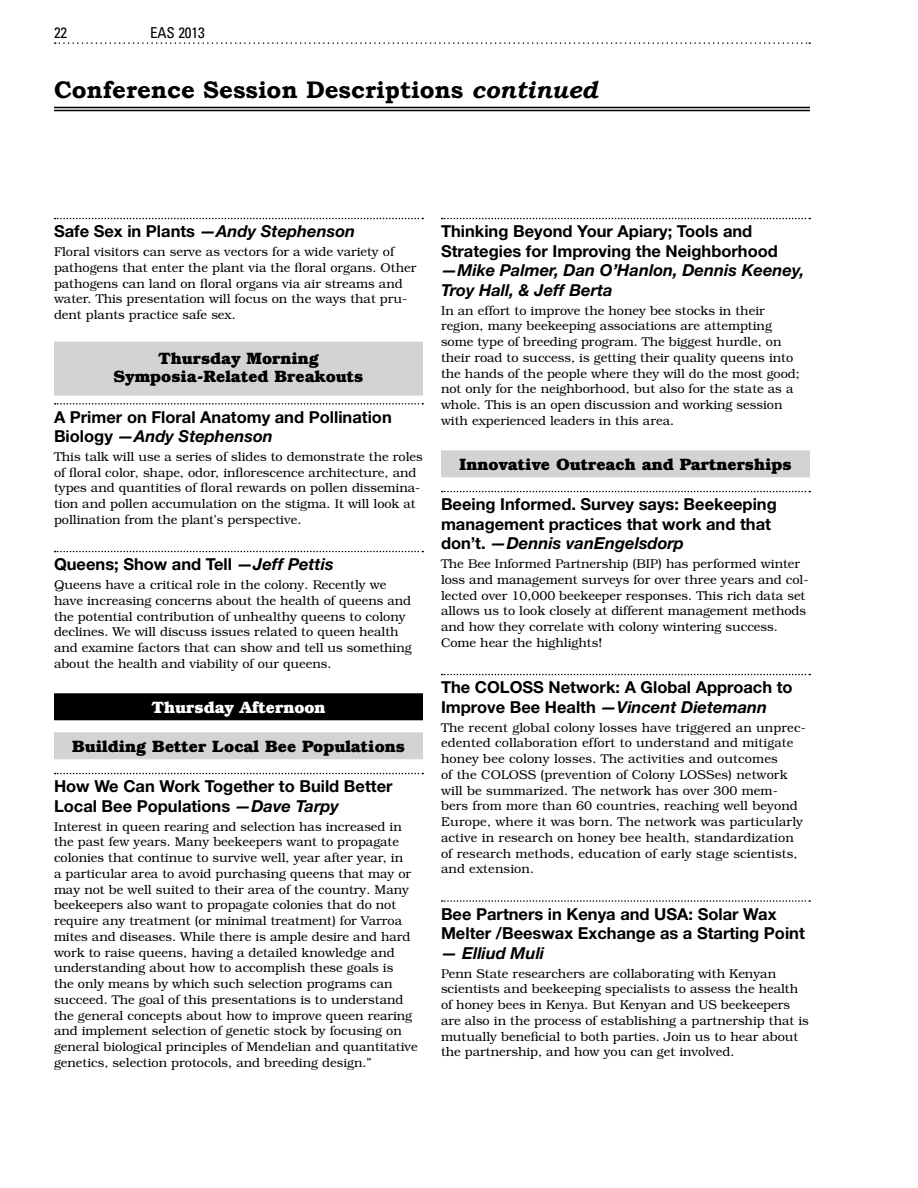
<style>
.page{position:relative;width:918px;height:1188px;background:#fff}
.page>*{position:absolute;margin:0;border:0;box-sizing:border-box;transform-origin:0 0}
.t1{font:700 24px "Bookman Old Style";color:#000}
.t2{font:700 16.5px/19.5px "Helvetica Neue LT Std";color:#000}
.t3{font:700 16.5px/18px "Bookman Std";color:#000;text-align:center}
.t4{font:italic 700 16.5px/19.5px "Helvetica Neue LT Std";color:#000}
.t5{font:700 16.5px "Bookman Std";color:#fff}
.t6{font:condensed 15px "Univers LT Std";color:#000}
.t7{font:300 12.75px/15.8px "Bookman Std";color:#000}
.s1{font-style:italic}
</style>
<div class="page">
<svg style="left:55px;top:218px;width:368px;height:1px"></svg>
<div style="left:54px;top:342px;width:369px;height:54px;background:#d1d3d4"></div>
<svg style="left:55px;top:403px;width:368px;height:2px"></svg>
<svg style="left:55px;top:551px;width:368px;height:1px"></svg>
<div style="left:54px;top:693px;width:369px;height:27px;background:#000"></div>
<div style="left:54px;top:732px;width:369px;height:27px;background:#d1d3d4"></div>
<svg style="left:55px;top:773px;width:368px;height:1px"></svg>
<svg style="left:442px;top:218px;width:368px;height:1px"></svg>
<div style="left:441px;top:450px;width:369px;height:27px;background:#d1d3d4"></div>
<svg style="left:442px;top:491px;width:368px;height:1px"></svg>
<svg style="left:442px;top:674px;width:368px;height:1px"></svg>
<svg style="left:442px;top:900px;width:368px;height:2px"></svg>
<hr style="left:54px;top:107px;width:756px;height:1px;background:#000">
<hr style="left:54px;top:110px;width:756px;height:1px;background:#000">
<svg style="left:55px;top:42px;width:755px;height:2px"></svg>
<p class="t6" style="left:54px;top:23px;width:15px">22</p>
<p class="t6" style="left:150px;top:23px;width:56px">EAS 2013</p>
<h1 class="t1" style="left:54px;top:72px;width:545px">Conference Session Descriptions <span class="s1">continued</span></h1>
<p class="t2" style="left:54px;top:221px;width:303px">Safe Sex in Plants <span class="s1">—Andy Stephenson</span></p>
<p class="t7" style="left:54px;top:244px;width:364px">Floral visitors can serve as vectors for a wide variety of pathogens that enter the plant via the floral organs. Other pathogens can land on floral organs via air streams and water. This presentation will focus on the ways that pru&shy;dent plants practice safe sex.</p>
<p class="t3" style="left:114px;top:349px;width:251px">Thursday Morning<br>Symposia-Related Breakouts</p>
<p class="t2" style="left:54px;top:407px;width:339px">A Primer on Floral Anatomy and Pollination<br>Biology <span class="s1">—Andy Stephenson</span></p>
<p class="t7" style="left:54px;top:449px;width:370px">This talk will use a series of slides to demonstrate the roles of floral color, shape, odor, inflorescence architecture, and types and quantities of floral rewards on pollen dissemina&shy;tion and pollen accumulation on the stigma. It will look at pollination from the plant’s perspective.</p>
<p class="t2" style="left:54px;top:554px;width:281px">Queens; Show and Tell <span class="s1">—Jeff Pettis</span></p>
<p class="t7" style="left:54px;top:577px;width:359px">Queens have a critical role in the colony. Recently we have increasing concerns about the health of queens and the potential contribution of unhealthy queens to colony declines. We will discuss issues related to queen health and examine factors that can show and tell us something about the health and viability of our queens.</p>
<p class="t5" style="left:151px;top:697px;width:176px">Thursday Afternoon</p>
<p class="t3" style="left:72px;top:737px;width:334px">Building Better Local Bee Populations</p>
<p class="t2" style="left:54px;top:776px;width:340px">How We Can Work Together to Build Better<br>Local Bee Populations <span class="s1">—Dave Tarpy</span></p>
<p class="t7" style="left:54px;top:818px;width:365px">Interest in queen rearing and selection has increased in the past few years. Many beekeepers want to propagate colonies that continue to survive well, year after year, in<br>a particular area to avoid purchasing queens that may or may not be well suited to their area of the country. Many beekeepers also want to propagate colonies that do not require any treatment (or minimal treatment) for Varroa mites and diseases. While there is ample desire and hard work to raise queens, having a detailed knowledge and understanding about how to accomplish these goals is<br>the only means by which such selection programs can succeed. The goal of this presentations is to understand the general concepts about how to improve queen rearing and implement selection of genetic stock by focusing on general biological principles of Mendelian and quantitative genetics, selection protocols, and breeding design.”</p>
<p class="t2" style="left:441px;top:221px;width:338px">Thinking Beyond Your Apiary; Tools and<br>Strategies for Improving the Neighborhood</p>
<p class="t4" style="left:441px;top:260px;width:365px">—Mike Palmer, Dan O’Hanlon, Dennis Keeney,<br>Troy Hall, &amp; Jeff Berta</p>
<p class="t7" style="left:441px;top:302px;width:360px">In an effort to improve the honey bee stocks in their region, many beekeeping associations are attempting some type of breeding program. The biggest hurdle, on their road to success, is getting their quality queens into the hands of the people where they will do the most good; not only for the neighborhood, but also for the state as a whole. This is an open discussion and working session with experienced leaders in this area.</p>
<p class="t3" style="left:459px;top:455px;width:334px">Innovative Outreach and Partnerships</p>
<p class="t2" style="left:441px;top:494px;width:337px">Beeing Informed. Survey says: Beekeeping management practices that work and that don’t. <span class="s1">—Dennis vanEngelsdorp</span></p>
<p class="t7" style="left:441px;top:556px;width:369px">The Bee Informed Partnership (BIP) has performed winter loss and management surveys for over three years and col&shy;lected over 10,000 beekeeper responses. This rich data set allows us to look closely at different management methods and how they correlate with colony wintering success.<br>Come hear the highlights!</p>
<p class="t2" style="left:441px;top:677px;width:353px">The COLOSS Network: A Global Approach to<br>Improve Bee Health <span class="s1">—Vincent Dietemann</span></p>
<p class="t7" style="left:441px;top:719px;width:366px">The recent global colony losses have triggered an unprec&shy;edented collaboration effort to understand and mitigate honey bee colony losses. The activities and outcomes<br>of the COLOSS (prevention of Colony LOSSes) network will be summarized. The network has over 300 mem&shy;bers from more than 60 countries, reaching well beyond Europe, where it was born. The network was particularly active in research on honey bee health, standardization of research methods, education of early stage scientists, and extension.</p>
<p class="t2" style="left:441px;top:904px;width:365px">Bee Partners in Kenya and USA: Solar Wax<br>Melter /Beeswax Exchange as a Starting Point</p>
<p class="t4" style="left:441px;top:943px;width:105px">— Elliud Muli</p>
<p class="t7" style="left:441px;top:965px;width:369px">Penn State researchers are collaborating with Kenyan scientists and beekeeping specialists to assess the health of honey bees in Kenya. But Kenyan and US beekeepers are also in the process of establishing a partnership that is mutually beneficial to both parties. Join us to hear about the partnership, and how you can get involved.</p>
</div>
